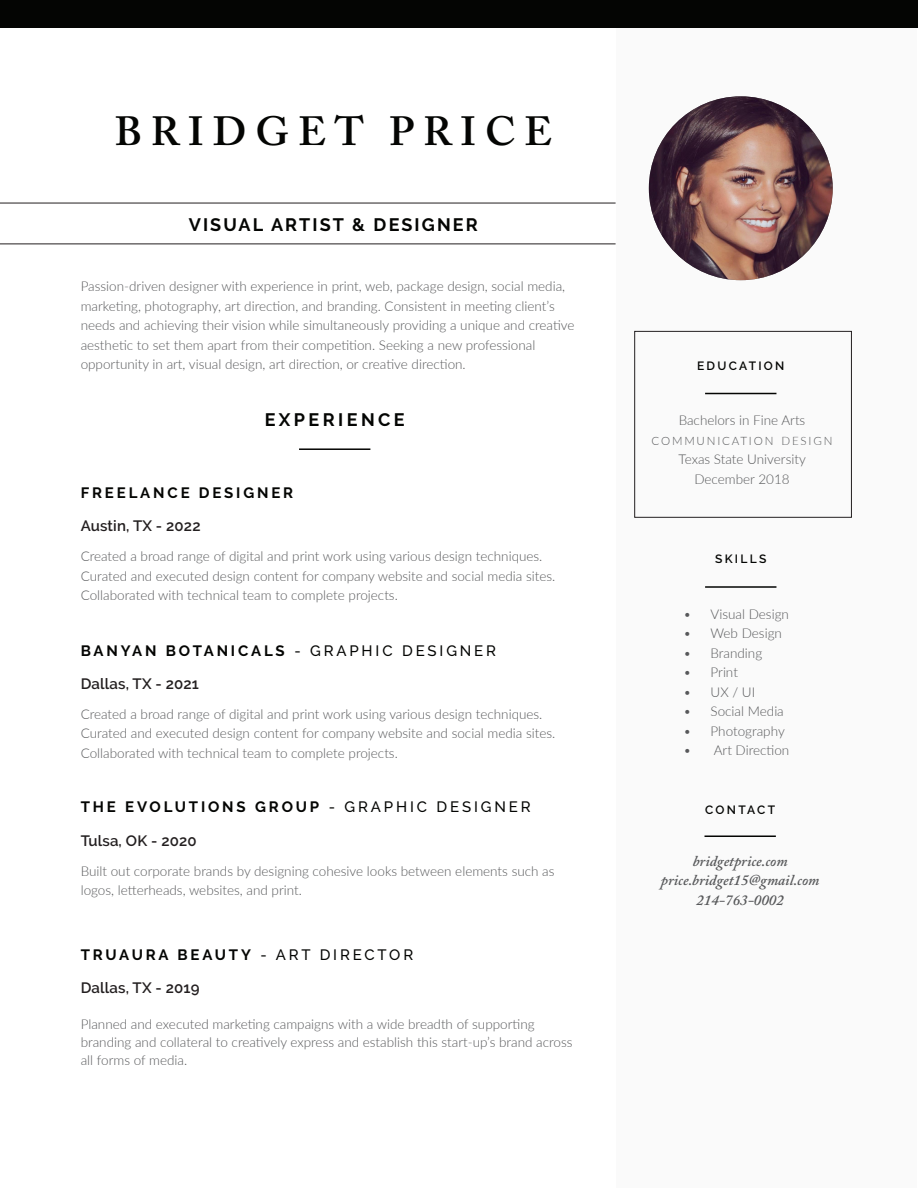
<style>
.page{position:relative;width:918px;height:1188px;background:#fff}
.page>*{position:absolute;margin:0;border:0;box-sizing:border-box;transform-origin:0 0}
.Main_Section_Header{font:600 40.5px "Adobe Caslon Pro";letter-spacing:.215em;color:#040503}
.Main_Section_Header-2{font:700 18px "Raleway";letter-spacing:.12em;color:#040503}
.Main_Section_Header-3{font:700 18px "Raleway";letter-spacing:.19em;color:#040503}
.Main_Section_Header-4{font:700 15px "Raleway";letter-spacing:.19em;color:#040503}
.Main_and_Sidebar_Bod{font:600 15px "Raleway";letter-spacing:.01em;color:#231f20}
.Main_and_Sidebar_Bod-2{font:italic 600 15px "Adobe Caslon Pro";color:#57585a}
.Main_and_Sidebar_Bod-3{font:300 13.5px/19.5px "Lato";color:#57585a}
.Sidebar_Section_Titl{font:600 12px "Raleway";letter-spacing:.19em;color:#040503}
.Main_and_Sidebar_Bod-4{font:300 11.55px "Lato";letter-spacing:.155em;color:#57585a}
.s1{font-weight:500}
</style>
<div class="page">
<div style="left:0;top:0;width:918px;height:27px;background:#040503"></div>
<div style="left:616px;top:28px;width:300px;height:1159px;background:#fafafa"></div>
<hr style="left:0;top:244px;width:616px;height:1px;background:#231f20">
<hr style="left:0;top:203px;width:616px;height:1px;background:#231f20">
<img style="left:649px;top:96px;width:184px;height:184px;border-radius:92px">
<hr style="left:705px;top:586px;width:71px;height:2px;background:#040503">
<hr style="left:705px;top:393px;width:71px;height:1px;background:#040503">
<div style="left:634px;top:331px;width:218px;height:187px;border:1px solid #231f20"></div>
<hr style="left:705px;top:835px;width:71px;height:2px;background:#040503">
<hr style="left:299px;top:448px;width:71px;height:2px;background:#040503">
<p class="Main_Section_Header" style="left:115px;top:108px;width:439px">BRIDGET PRICE</p>
<p class="Main_Section_Header-2" style="left:189px;top:215px;width:291px">VISUAL ARTIST &amp; DESIGNER</p>
<p class="Main_and_Sidebar_Bod-3" style="left:81px;top:276px;width:495px">Passion-driven designer with experience in print, web, package design, social media, marketing, photography, art direction, and branding. Consistent in meeting client’s needs and achieving their vision while simultaneously providing a unique and creative aesthetic to set them apart from their competition. Seeking a new professional</p>
<p class="Main_and_Sidebar_Bod-3" style="left:81px;top:354px;width:387px">opportunity in art, visual design, art direction, or creative direction.</p>
<p class="Main_Section_Header-3" style="left:265px;top:409px;width:142px">EXPERIENCE</p>
<p class="Main_Section_Header-4" style="left:81px;top:484px;width:214px">FREELANCE DESIGNER</p>
<p class="Main_and_Sidebar_Bod" style="left:81px;top:517px;width:121px">Austin, TX - 2022</p>
<p class="Main_and_Sidebar_Bod-3" style="left:81px;top:546px;width:463px">Created a broad range of digital and print work using various design techniques.</p>
<p class="Main_and_Sidebar_Bod-3" style="left:81px;top:566px;width:476px">Curated and executed design content for company website and social media sites.<br>Collaborated with technical team to complete projects.</p>
<p class="Main_Section_Header-4" style="left:81px;top:642px;width:417px">BANYAN BOTANICALS <span class="s1">- GRAPHIC DESIGNER</span></p>
<p class="Main_and_Sidebar_Bod" style="left:81px;top:675px;width:120px">Dallas, TX - 2021</p>
<p class="Main_and_Sidebar_Bod-3" style="left:81px;top:704px;width:463px">Created a broad range of digital and print work using various design techniques.</p>
<p class="Main_and_Sidebar_Bod-3" style="left:81px;top:723px;width:476px">Curated and executed design content for company website and social media sites.<br>Collaborated with technical team to complete projects.</p>
<p class="Main_Section_Header-4" style="left:81px;top:799px;width:451px">THE EVOLUTIONS GROUP <span class="s1">- GRAPHIC DESIGNER</span></p>
<p class="Main_and_Sidebar_Bod" style="left:81px;top:832px;width:118px">Tulsa, OK - 2020</p>
<p class="Main_and_Sidebar_Bod-3" style="left:81px;top:861px;width:475px">Built out corporate brands by designing cohesive looks between elements such as logos, letterheads, websites, and print.</p>
<p class="Main_Section_Header-4" style="left:81px;top:946px;width:334px">TRUAURA BEAUTY <span class="s1">- ART DIRECTOR</span></p>
<p class="Main_and_Sidebar_Bod" style="left:81px;top:979px;width:120px">Dallas, TX - 2019</p>
<p class="Main_and_Sidebar_Bod-3" style="left:81px;top:1014px;width:456px">Planned and executed marketing campaigns with a wide breadth of supporting</p>
<p class="Main_and_Sidebar_Bod-3" style="left:81px;top:1033px;width:493px;line-height:18px">branding and collateral to creatively express and establish this start-up’s brand across all forms of media.</p>
<p class="Sidebar_Section_Titl" style="left:697px;top:359px;width:89px">EDUCATION</p>
<p class="Main_and_Sidebar_Bod-3" style="left:679px;top:410px;width:128px">Bachelors in Fine Arts</p>
<p class="Main_and_Sidebar_Bod-4" style="left:652px;top:433px;width:182px">COMMUNICATION DESIGN</p>
<p class="Main_and_Sidebar_Bod-3" style="left:679px;top:449px;width:129px">Texas State University</p>
<p class="Main_and_Sidebar_Bod-3" style="left:694px;top:469px;width:97px">December 2018</p>
<p class="Sidebar_Section_Titl" style="left:715px;top:552px;width:53px">SKILLS</p>
<p class="Main_and_Sidebar_Bod-3" style="left:684px;top:603px;width:107px">• Visual Design</p>
<p class="Main_and_Sidebar_Bod-3" style="left:684px;top:623px;width:100px">• Web Design</p>
<p class="Main_and_Sidebar_Bod-3" style="left:684px;top:642px;width:80px">• Branding</p>
<p class="Main_and_Sidebar_Bod-3" style="left:684px;top:662px;width:56px">• Print</p>
<p class="Main_and_Sidebar_Bod-3" style="left:684px;top:681px;width:73px">• UX / UI</p>
<p class="Main_and_Sidebar_Bod-3" style="left:684px;top:701px;width:102px">• Social Media</p>
<p class="Main_and_Sidebar_Bod-3" style="left:684px;top:720px;width:103px">• Photography</p>
<p class="Main_and_Sidebar_Bod-3" style="left:684px;top:740px;width:107px">• Art Direction</p>
<p class="Sidebar_Section_Titl" style="left:705px;top:803px;width:71px">CONTACT</p>
<p class="Main_and_Sidebar_Bod-2" style="left:693px;top:852px;width:96px">bridgetprice.com</p>
<p class="Main_and_Sidebar_Bod-2" style="left:661px;top:871px;width:160px">price.bridget15@gmail.com</p>
<p class="Main_and_Sidebar_Bod-2" style="left:696px;top:891px;width:89px">214-763-0002</p>
</div>
